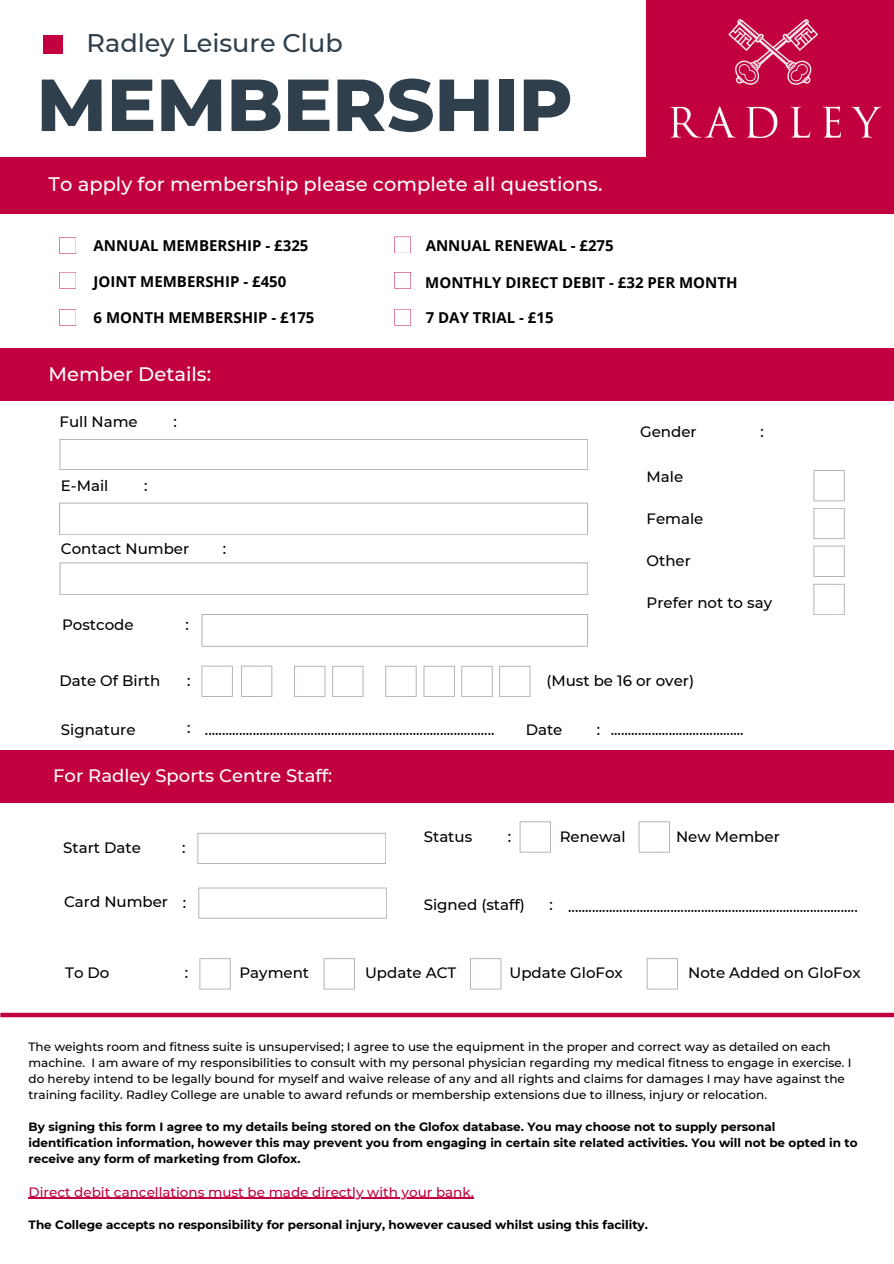
<style>
.page{position:relative;width:894px;height:1264px;background:#fff}
.page>*{position:absolute;margin:0;border:0;box-sizing:border-box;transform-origin:0 0}
.t1{font:800 73.5px "Montserrat";color:#2f3f4c}
.t2{font:500 25.5px "Montserrat";color:#2f3f4c}
.t3{font:500 19.5px "Montserrat";color:#fff}
.t4{font:500 18px "Montserrat";color:#fff}
.t5{font:500 15px "Montserrat";color:#000}
.t6{font:700 15px "Open Sans";color:#000}
.t7{font:500 13.5px "Montserrat";color:#c20040}
.t8{font:500 12px/16px "Montserrat";color:#000}
.t9{font:700 12px/16px "Montserrat";color:#000}
</style>
<div class="page">
<div style="left:646px;top:0;width:247px;height:170px;background:#c20040"></div>
<div style="left:0;top:157px;width:893px;height:57px;background:#c20040"></div>
<div style="left:44px;top:35px;width:19px;height:18px;background:#c20040"></div>
<img style="left:670px;top:19px;width:212px;height:120px">
<div style="left:0;top:348px;width:893px;height:53px;background:#c20040"></div>
<svg style="left:59px;top:439px;width:529px;height:31px"></svg>
<svg style="left:59px;top:502px;width:529px;height:33px"></svg>
<svg style="left:201px;top:665px;width:32px;height:32px"></svg>
<svg style="left:241px;top:665px;width:31px;height:32px"></svg>
<svg style="left:294px;top:665px;width:31px;height:32px"></svg>
<svg style="left:332px;top:665px;width:31px;height:32px"></svg>
<svg style="left:385px;top:665px;width:31px;height:32px"></svg>
<svg style="left:423px;top:665px;width:31px;height:32px"></svg>
<svg style="left:461px;top:665px;width:31px;height:32px"></svg>
<div style="left:0;top:750px;width:893px;height:53px;background:#c20040"></div>
<svg style="left:197px;top:832px;width:189px;height:32px"></svg>
<svg style="left:519px;top:821px;width:31px;height:31px"></svg>
<svg style="left:638px;top:821px;width:31px;height:31px"></svg>
<svg style="left:198px;top:887px;width:189px;height:31px"></svg>
<svg style="left:199px;top:958px;width:32px;height:31px"></svg>
<svg style="left:323px;top:958px;width:32px;height:31px"></svg>
<svg style="left:470px;top:958px;width:31px;height:31px"></svg>
<svg style="left:646px;top:958px;width:31px;height:31px"></svg>
<svg style="left:499px;top:665px;width:31px;height:32px"></svg>
<hr style="left:29px;top:1197px;width:444px;height:1px;background:#c20040">
<div style="left:0;top:1012px;width:893px;height:5px;background:#c20040"></div>
<svg style="left:59px;top:237px;width:17px;height:17px"></svg>
<svg style="left:59px;top:272px;width:17px;height:17px"></svg>
<svg style="left:59px;top:309px;width:17px;height:17px"></svg>
<svg style="left:394px;top:272px;width:17px;height:17px"></svg>
<svg style="left:394px;top:309px;width:17px;height:17px"></svg>
<svg style="left:394px;top:236px;width:17px;height:17px"></svg>
<svg style="left:59px;top:562px;width:529px;height:33px"></svg>
<svg style="left:813px;top:584px;width:31px;height:31px"></svg>
<svg style="left:813px;top:545px;width:31px;height:32px"></svg>
<svg style="left:813px;top:508px;width:31px;height:31px"></svg>
<svg style="left:813px;top:470px;width:31px;height:31px"></svg>
<svg style="left:201px;top:614px;width:387px;height:32px"></svg>
<h1 class="t2" style="left:87px;top:28px;width:257px">Radley Leisure Club</h1>
<h2 class="t1" style="left:37px;top:60px;width:537px">MEMBERSHIP</h2>
<h3 class="t3" style="left:49px;top:172px;width:555px">To apply for membership please complete all questions.</h3>
<h5 class="t6" style="left:94px;top:235px;width:216px">ANNUAL MEMBERSHIP - £325</h5>
<p class="t6" style="left:94px;top:271px;width:194px">JOINT MEMBERSHIP - £450</p>
<h5 class="t6" style="left:94px;top:307px;width:222px">6 MONTH MEMBERSHIP - £175</h5>
<h5 class="t3" style="left:49px;top:362px;width:164px">Member Details:</h5>
<h4 class="t5" style="left:59px;top:412px;width:80px">Full Name</h4>
<h4 class="t5" style="left:61px;top:476px;width:49px">E-Mail</h4>
<h4 class="t5" style="left:144px;top:476px;width:5px">:</h4>
<h4 class="t5" style="left:173px;top:412px;width:5px">:</h4>
<h5 class="t5" style="left:61px;top:539px;width:130px">Contact Number</h5>
<h5 class="t5" style="left:223px;top:539px;width:5px">:</h5>
<h6 class="t5" style="left:62px;top:615px;width:73px">Postcode</h6>
<p class="t5" style="left:185px;top:615px;width:5px">:</p>
<p class="t6" style="left:425px;top:235px;width:189px">ANNUAL RENEWAL - £275</p>
<p class="t6" style="left:425px;top:271px;width:314px">MONTHLY DIRECT DEBIT - £32 PER MONTH</p>
<p class="t6" style="left:425px;top:307px;width:129px">7 DAY TRIAL - £15</p>
<h5 class="t5" style="left:640px;top:423px;width:58px">Gender</h5>
<h5 class="t5" style="left:760px;top:422px;width:5px">:</h5>
<h5 class="t5" style="left:646px;top:467px;width:38px">Male</h5>
<p class="t5" style="left:646px;top:509px;width:58px">Female</p>
<p class="t5" style="left:646px;top:551px;width:46px">Other</p>
<p class="t5" style="left:646px;top:593px;width:127px">Prefer not to say</p>
<h4 class="t5" style="left:59px;top:671px;width:102px">Date Of Birth</h4>
<h4 class="t5" style="left:187px;top:671px;width:5px">:</h4>
<h3 class="t5" style="left:546px;top:671px;width:149px">(Must be 16 or over)</h3>
<h5 class="t5" style="left:61px;top:720px;width:76px">Signature</h5>
<p class="t5" style="left:187px;top:718px;width:5px">:</p>
<h5 class="t5" style="left:205px;top:720px;width:291px">.....................................................................................</h5>
<p class="t4" style="left:53px;top:764px;width:280px">For Radley Sports Centre Staff:</p>
<h5 class="t5" style="left:525px;top:720px;width:38px">Date</h5>
<h5 class="t5" style="left:596px;top:720px;width:5px">:</h5>
<h5 class="t5" style="left:610px;top:720px;width:134px">.......................................</h5>
<h5 class="t5" style="left:63px;top:838px;width:79px">Start Date</h5>
<p class="t5" style="left:182px;top:838px;width:5px">:</p>
<h5 class="t5" style="left:64px;top:893px;width:105px">Card Number</h5>
<p class="t5" style="left:183px;top:893px;width:5px">:</p>
<h5 class="t5" style="left:423px;top:827px;width:50px">Status</h5>
<p class="t5" style="left:507px;top:827px;width:5px">:</p>
<p class="t5" style="left:559px;top:827px;width:68px">Renewal</p>
<h5 class="t5" style="left:675px;top:827px;width:105px">New Member</h5>
<h5 class="t5" style="left:423px;top:895px;width:102px">Signed (staff)</h5>
<p class="t5" style="left:549px;top:895px;width:5px">:</p>
<p class="t5" style="left:568px;top:897px;width:291px">.....................................................................................</p>
<h5 class="t5" style="left:65px;top:963px;width:46px">To Do</h5>
<h5 class="t5" style="left:185px;top:963px;width:5px">:</h5>
<h5 class="t5" style="left:239px;top:963px;width:71px">Payment</h5>
<h5 class="t5" style="left:365px;top:963px;width:93px">Update ACT</h5>
<h5 class="t5" style="left:509px;top:963px;width:115px">Update GloFox</h5>
<p class="t5" style="left:688px;top:963px;width:174px">Note Added on GloFox</p>
<p class="t8" style="left:29px;top:1038px;width:824px">The weights room and fitness suite is unsupervised; I agree to use the equipment in the proper and correct way as detailed on each machine. I am aware of my responsibilities to consult with my personal physician regarding my medical fitness to engage in exercise. I do hereby intend to be legally bound for myself and waive release of any and all rights and claims for damages I may have against the training facility. Radley College are unable to award refunds or membership extensions due to illness, injury or relocation.</p>
<h5 class="t9" style="left:29px;top:1118px;width:830px">By signing this form I agree to my details being stored on the Glofox database. You may choose not to supply personal identification information, however this may prevent you from engaging in certain site related activities. You will not be opted in to receive any form of marketing from Glofox.</h5>
<p class="t7" style="left:29px;top:1183px;width:446px">Direct debit cancellations must be made directly with your bank.</p>
<h3 class="t9" style="left:29px;top:1216px;width:620px">The College accepts no responsibility for personal injury, however caused whilst using this facility.</h3>
</div>
